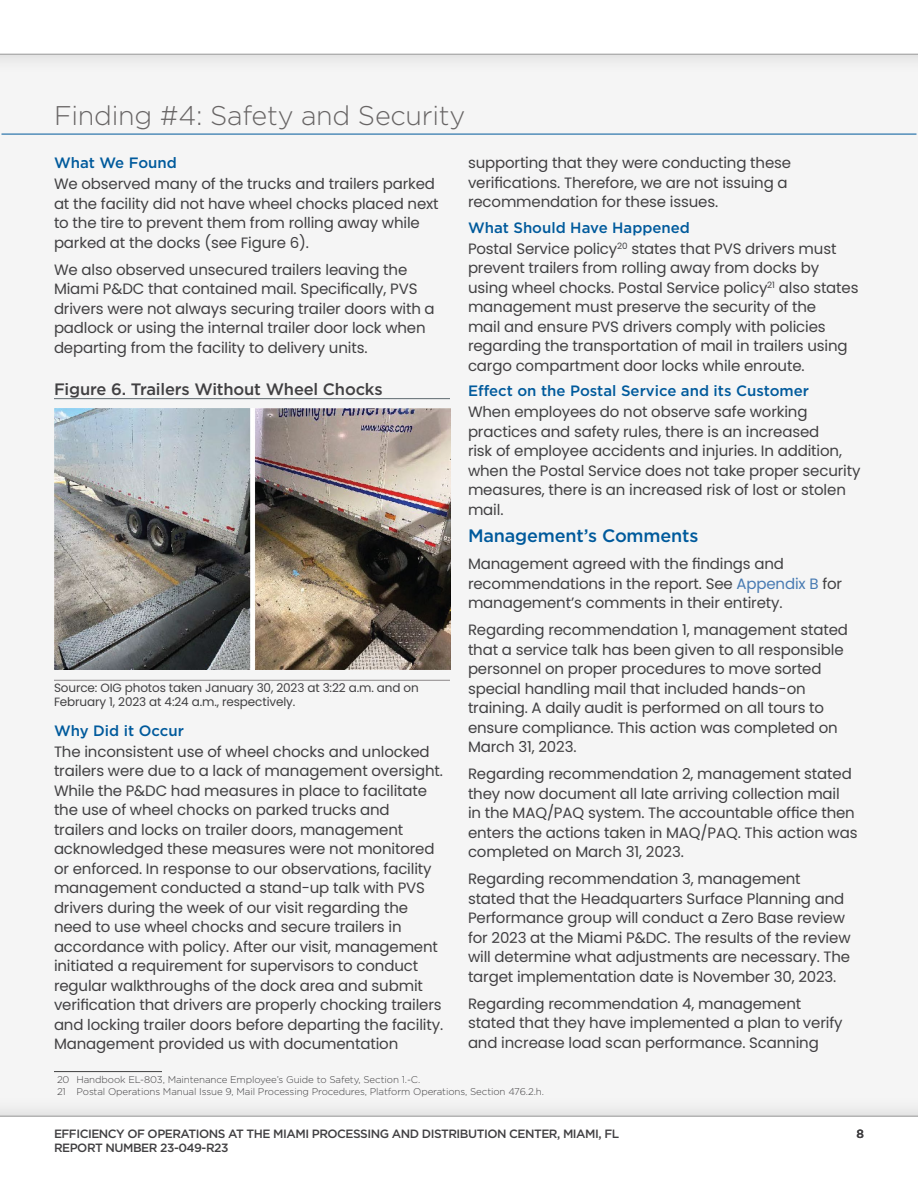
<style>
.page{position:relative;width:918px;height:1188px;background:#fff}
.page>*{position:absolute;margin:0;border:0;box-sizing:border-box;transform-origin:0 0}
.Text_H1_Finding{font:300 27px "Gotham";letter-spacing:-.01em;color:#686565}
.Text_H1{font:500 18px "Gotham";letter-spacing:-.01em;color:#005a9c}
.Figure_Table_heading{font:500 16.5px "Gotham";letter-spacing:-.01em;color:#414042}
.Body_Text{font:15px/19.5px "Poppins";letter-spacing:-.01em;color:#414042}
.Text_H2{font:500 15px "Gotham";color:#005a9c}
.t1{font:500 12px "Gotham";letter-spacing:-.04em;color:#414042}
.t2{font:12px/13.5px "Poppins";letter-spacing:-.01em;color:#414042}
.Body_Text-2{font:300 9.75px/11.7px "Gotham";letter-spacing:-.01em;color:#414042}
.s1{color:#477ab2}
</style>
<div class="page">
<div style="left:0;top:23px;width:918px;height:1115px;background:#f5f5f5"></div>
<div style="left:0;top:0;width:918px;height:75px;background:#efefef"></div>
<div style="left:0;top:0;width:918px;height:54px;background:#fff"></div>
<div style="left:0;top:1095px;width:918px;height:93px;background:#efefef"></div>
<div style="left:0;top:1116px;width:918px;height:72px;background:#fff"></div>
<hr style="left:2px;top:134px;width:914px;height:1px;background:#005a9c">
<hr style="left:54px;top:1071px;width:108px;height:1px;background:#3e3e3e">
<hr style="left:54px;top:398px;width:396px;height:1px;background:#5d696f">
<hr style="left:54px;top:680px;width:396px;height:1px;background:#8a8687">
<img style="left:54px;top:409px;width:396px;height:260px">
<h2 class="Text_H1_Finding" style="left:54px;top:100px;width:413px">Finding #4: Safety and Security</h2>
<h3 class="Text_H2" style="left:54px;top:154px;width:124px">What We Found</h3>
<p class="Body_Text" style="left:54px;top:174px;width:386px">We observed many of the trucks and trailers parked at the facility did not have wheel chocks placed next to the tire to prevent them from rolling away while parked at the docks (see Figure 6).</p>
<p class="Body_Text" style="left:54px;top:260px;width:382px">We also observed unsecured trailers leaving the Miami P&amp;DC that contained mail. Specifically, PVS drivers were not always securing trailer doors with a padlock or using the internal trailer door lock when departing from the facility to delivery units.</p>
<h3 class="Figure_Table_heading" style="left:54px;top:380px;width:330px">Figure 6. Trailers Without Wheel Chocks</h3>
<p class="t2" style="left:54px;top:682px;width:366px">Source: OIG photos taken January 30, 2023 at 3:22 a.m. and on<br>February 1, 2023 at 4:24 a.m., respectively.</p>
<h3 class="Text_H2" style="left:54px;top:722px;width:131px">Why Did it Occur</h3>
<p class="Body_Text" style="left:54px;top:742px;width:391px">The inconsistent use of wheel chocks and unlocked trailers were due to a lack of management oversight.<br>While the P&amp;DC had measures in place to facilitate the use of wheel chocks on parked trucks and trailers and locks on trailer doors, management acknowledged these measures were not monitored or enforced. In response to our observations, facility management conducted a stand-up talk with PVS drivers during the week of our visit regarding the need to use wheel chocks and secure trailers in accordance with policy. After our visit, management initiated a requirement for supervisors to conduct regular walkthroughs of the dock area and submit verification that drivers are properly chocking trailers and locking trailer doors before departing the facility.<br>Management provided us with documentation</p>
<p class="Body_Text" style="left:468px;top:153px;width:325px">supporting that they were conducting these verifications. Therefore, we are not issuing a recommendation for these issues.</p>
<h3 class="Text_H2" style="left:468px;top:219px;width:224px">What Should Have Happened</h3>
<p class="Body_Text" style="left:468px;top:239px;width:392px">Postal Service policy<sup>20</sup> states that PVS drivers must prevent trailers from rolling away from docks by using wheel chocks. Postal Service policy<sup>21</sup> also states management must preserve the security of the<br>mail and ensure PVS drivers comply with policies regarding the transportation of mail in trailers using cargo compartment door locks while enroute.</p>
<h3 class="Text_H2" style="left:468px;top:382px;width:343px">Effect on the Postal Service and its Customer</h3>
<p class="Body_Text" style="left:468px;top:402px;width:394px">When employees do not observe safe working practices and safety rules, there is an increased<br>risk of employee accidents and injuries. In addition, when the Postal Service does not take proper security measures, there is an increased risk of lost or stolen mail.</p>
<h2 class="Text_H1" style="left:468px;top:526px;width:232px">Management’s Comments</h2>
<p class="Body_Text" style="left:468px;top:555px;width:376px">Management agreed with the findings and recommendations in the report. See <span class="s1">Appendix B</span> for management’s comments in their entirety.</p>
<p class="Body_Text" style="left:468px;top:621px;width:381px">Regarding recommendation 1, management stated that a service talk has been given to all responsible personnel on proper procedures to move sorted special handling mail that included hands-on training. A daily audit is performed on all tours to ensure compliance. This action was completed on March 31, 2023.</p>
<p class="Body_Text" style="left:468px;top:765px;width:391px">Regarding recommendation 2, management stated they now document all late arriving collection mail<br>in the MAQ/PAQ system. The accountable office then enters the actions taken in MAQ/PAQ. This action was completed on March 31, 2023.</p>
<p class="Body_Text" style="left:468px;top:870px;width:384px">Regarding recommendation 3, management stated that the Headquarters Surface Planning and Performance group will conduct a Zero Base review for 2023 at the Miami P&amp;DC. The results of the review will determine what adjustments are necessary. The target implementation date is November 30, 2023.</p>
<p class="Body_Text" style="left:468px;top:994px;width:376px">Regarding recommendation 4, management stated that they have implemented a plan to verify and increase load scan performance. Scanning</p>
<p class="Body_Text-2" style="left:57px;top:1074px;width:488px">20 Handbook EL-803, Maintenance Employee’s Guide to Safety, Section 1.-C.<br>21 Postal Operations Manual Issue 9, Mail Processing Procedures, Platform Operations, Section 476.2.h.</p>
<p class="t1" style="left:54px;top:1127px;width:567px">EFFICIENCY OF OPERATIONS AT THE MIAMI PROCESSING AND DISTRIBUTION CENTER, MIAMI, FL</p>
<p class="t1" style="left:856px;top:1127px;width:9px">8</p>
<p class="t1" style="left:54px;top:1141px;width:176px">REPORT NUMBER 23-049-R23</p>
</div>
